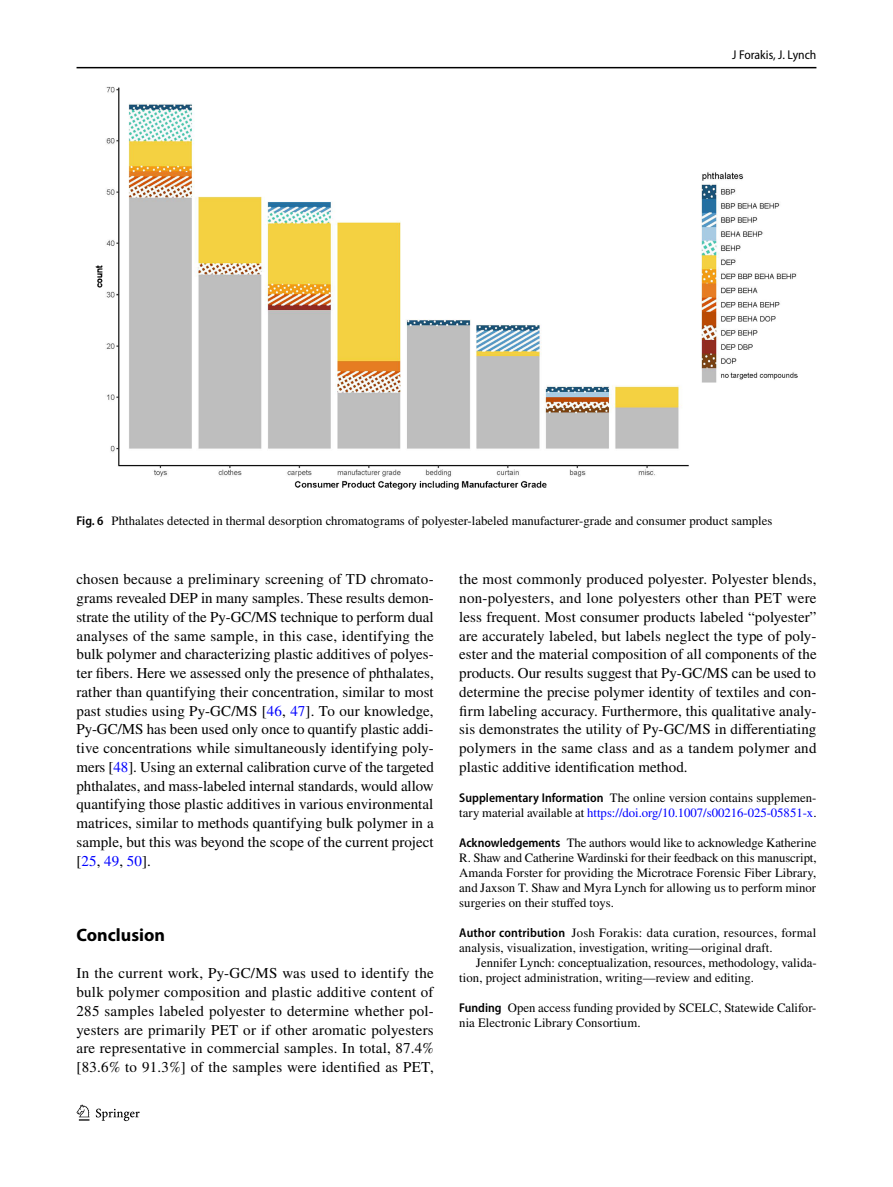
<style>
.page{position:relative;width:893px;height:1187px;background:#fff}
.page>*{position:absolute;margin:0;border:0;box-sizing:border-box;transform-origin:0 0}
.t1{font:700 18px "Myriad Pro";color:#000}
.t2{font:15px/18.8px "STIX";letter-spacing:.005em;color:#000;text-align:justify}
.t3{font:12.75px/15px "STIX";color:#000}
.t4{font:semi-condensed 12.75px "Myriad Pro";color:#000}
.s1{font-family:"Myriad Pro";font-weight:600;font-stretch:semi-condensed}
.s2{color:#00f}
</style>
<div class="page">
<hr style="left:77px;top:67px;width:739px;height:1px;background:#000">
<svg style="left:77px;top:1104px;width:12px;height:16px"></svg>
<svg style="left:96px;top:1108px;width:44px;height:12px"></svg>
<img style="left:96px;top:87px;width:701px;height:403px">
<p class="t4" style="left:732px;top:48px;width:86px">J Forakis, J. Lynch</p>
<p class="t3" style="left:77px;top:514px;width:697px"><span class="s1">Fig. 6</span> Phthalates detected in thermal desorption chromatograms of polyester-labeled manufacturer-grade and consumer product samples</p>
<p class="t2" style="left:77px;top:571px;width:359px">chosen because a preliminary screening of TD chromato&shy;grams revealed DEP in many samples. These results demon&shy;strate the utility of the Py-GC/MS technique to perform dual analyses of the same sample, in this case, identifying the bulk polymer and characterizing plastic additives of polyes&shy;ter fibers. Here we assessed only the presence of phthalates, rather than quantifying their concentration, similar to most past studies using Py-GC/MS [<span class="s2">46</span>, <span class="s2">47</span>]. To our knowledge, Py-GC/MS has been used only once to quantify plastic addi&shy;tive concentrations while simultaneously identifying poly&shy;mers [<span class="s2">48</span>]. Using an external calibration curve of the targeted phthalates, and mass-labeled internal standards, would allow quantifying those plastic additives in various environmental matrices, similar to methods quantifying bulk polymer in a sample, but this was beyond the scope of the current project [<span class="s2">25</span>, <span class="s2">49</span>, <span class="s2">50</span>].</p>
<p class="t1" style="left:77px;top:922px;width:90px">Conclusion</p>
<p class="t2" style="left:77px;top:964px;width:359px">In the current work, Py-GC/MS was used to identify the bulk polymer composition and plastic additive content of 285 samples labeled polyester to determine whether pol&shy;yesters are primarily PET or if other aromatic polyesters are representative in commercial samples. In total, 87.4% [83.6% to 91.3%] of the samples were identified as PET,</p>
<p class="t2" style="left:459px;top:571px;width:359px">the most commonly produced polyester. Polyester blends, non-polyesters, and lone polyesters other than PET were less frequent. Most consumer products labeled “polyester” are accurately labeled, but labels neglect the type of poly&shy;ester and the material composition of all components of the products. Our results suggest that Py-GC/MS can be used to determine the precise polymer identity of textiles and con&shy;firm labeling accuracy. Furthermore, this qualitative analy&shy;sis demonstrates the utility of Py-GC/MS in differentiating polymers in the same class and as a tandem polymer and plastic additive identification method.</p>
<p class="t3" style="left:459px;top:791px;width:359px"><span class="s1">Supplementary Information</span> The online version contains supplemen&shy;tary material available at <span class="s2">https://doi.org/10.1007/s00216-025-05851-x</span>.</p>
<p class="t3" style="left:459px;top:835px;width:359px;text-align:justify"><span class="s1">Acknowledgements</span> The authors would like to acknowledge Katherine R. Shaw and Catherine Wardinski for their feedback on this manuscript, Amanda Forster for providing the Microtrace Forensic Fiber Library, and Jaxson T. Shaw and Myra Lynch for allowing us to perform minor surgeries on their stuffed toys.</p>
<p class="t3" style="left:459px;top:925px;width:359px"><span class="s1">Author contribution</span> Josh Forakis: data curation, resources, formal analysis, visualization, investigation, writing—original draft.</p>
<p class="t3" style="left:459px;top:955px;width:359px;text-indent:17px">Jennifer Lynch: conceptualization, resources, methodology, valida&shy;tion, project administration, writing—review and editing.</p>
<p class="t3" style="left:459px;top:1000px;width:359px"><span class="s1">Funding</span> Open access funding provided by SCELC, Statewide Califor&shy;nia Electronic Library Consortium.</p>
</div>
